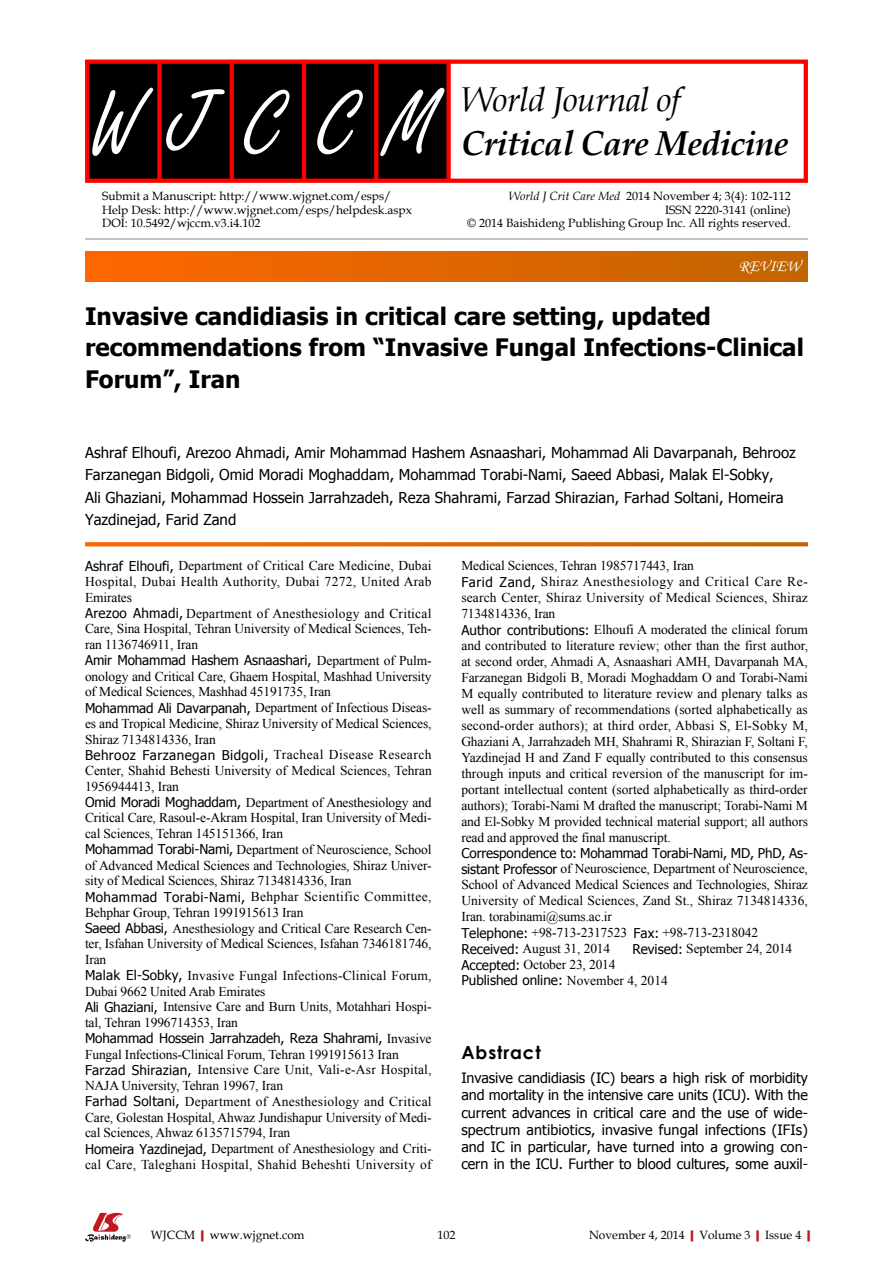
<style>
.page{position:relative;width:893px;height:1263px;background:#fff}
.page>*{position:absolute;margin:0;border:0;box-sizing:border-box;transform-origin:0 0}
.t1{font:94.5px "Freestyle Script";letter-spacing:.33em;color:#fff;scale:.95 1}
.t2{font:italic 700 34.5px "Book Antiqua";letter-spacing:-.02em;color:#000}
.t3{font:italic 34.5px "Book Antiqua";letter-spacing:-.02em;color:#000}
.t4{font:700 24px/31.5px "Tahoma";color:#000}
.t5{font:700 18px "Century Gothic";letter-spacing:.05em;color:#000}
.t6{font:16.5px "Monotype Corsiva";color:#fff}
.t7{font:15px/22.5px "Tahoma";color:#000}
.t8{font:14.25px/17.2px "Tahoma";letter-spacing:-.005em;color:#000;text-align:justify}
.t9{font:13.5px/15.8px "Times New Roman";letter-spacing:-.01em;color:#000}
.t10{font:12px/13.5px "Book Antiqua";color:#000}
.s1{font-style:italic}
.s2{font-family:"Tahoma"}
.s3{font-weight:700;color:#c01920}
</style>
<div class="page">
<div style="left:85px;top:252px;width:723px;height:29px;background:linear-gradient(to right,#f60,#c16500)"></div>
<hr style="left:85px;top:239px;width:723px;height:1px;background:#898989">
<svg style="left:85px;top:542px;width:723px;height:4px;background:#e16c0b"></svg>
<div style="left:87px;top:61px;width:362px;height:121px;background:#000"></div>
<div style="left:157px;top:61px;width:5px;height:121px;background:#f00"></div>
<svg style="left:230px;top:65px;width:4px;height:113px"></svg>
<hr style="left:302px;top:61px;width:4px;height:121px;background:#f00">
<svg style="left:374px;top:65px;width:4px;height:113px"></svg>
<div style="left:446px;top:61px;width:5px;height:121px;background:#f00"></div>
<div style="left:85px;top:60px;width:723px;height:123px;border:4px solid #f00"></div>
<svg style="left:85px;top:1213px;width:46px;height:29px"></svg>
<p class="t1" style="left:90px;top:72px;width:366px">WJCCM</p>
<p class="t3" style="left:461px;top:75px;width:220px">World Journal of</p>
<p class="t2" style="left:461px;top:120px;width:328px">Critical Care Medicine</p>
<p class="t10" style="left:102px;top:189px;width:311px">Submit a Manuscript: http://www.wjgnet.com/esps/<br>Help Desk: http://www.wjgnet.com/esps/helpdesk.aspx<br>DOI: 10.5492/wjccm.v3.i4.102</p>
<p class="t10" style="left:467px;top:189px;width:325px;text-align:right"><span class="s1">World J Crit Care Med</span> 2014 November 4; 3(4): 102-112<br>ISSN 2220-3141 (online)<br>© 2014 Baishideng Publishing Group Inc. All rights reserved.</p>
<p class="t6" style="left:739px;top:256px;width:63px">REVIEW</p>
<p class="t4" style="left:85px;top:299px;width:720px">Invasive candidiasis in critical care setting, updated recommendations from “Invasive Fungal Infections-Clinical<br>Forum”, Iran</p>
<p class="t7" style="left:85px;top:440px;width:712px">Ashraf Elhoufi, Arezoo Ahmadi, Amir Mohammad Hashem Asnaashari, Mohammad Ali Davarpanah, Behrooz Farzanegan Bidgoli, Omid Moradi Moghaddam, Mohammad Torabi-Nami, Saeed Abbasi, Malak El-Sobky,<br>Ali Ghaziani, Mohammad Hossein Jarrahzadeh, Reza Shahrami, Farzad Shirazian, Farhad Soltani, Homeira Yazdinejad, Farid Zand</p>
<p class="t9" style="left:85px;top:558px;width:348px"><span class="s2">Ashraf Elhoufi,</span> Department of Critical Care Medicine, Dubai Hospital, Dubai Health Authority, Dubai 7272, United Arab Emirates<br><span class="s2">Arezoo Ahmadi,</span> Department of Anesthesiology and Critical Care, Sina Hospital, Tehran University of Medical Sciences, Teh&shy;ran 1136746911, Iran<br><span class="s2">Amir Mohammad Hashem Asnaashari,</span> Department of Pulm&shy;onology and Critical Care, Ghaem Hospital, Mashhad University of Medical Sciences, Mashhad 45191735, Iran<br><span class="s2">Mohammad Ali Davarpanah,</span> Department of Infectious Diseas&shy;es and Tropical Medicine, Shiraz University of Medical Sciences, Shiraz 7134814336, Iran<br><span class="s2">Behrooz Farzanegan Bidgoli,</span> Tracheal Disease Research Center, Shahid Behesti University of Medical Sciences, Tehran 1956944413, Iran<br><span class="s2">Omid Moradi Moghaddam,</span> Department of Anesthesiology and Critical Care, Rasoul-e-Akram Hospital, Iran University of Medi&shy;cal Sciences, Tehran 145151366, Iran<br><span class="s2">Mohammad Torabi-Nami,</span> Department of Neuroscience, School of Advanced Medical Sciences and Technologies, Shiraz Univer&shy;sity of Medical Sciences, Shiraz 7134814336, Iran<br><span class="s2">Mohammad Torabi-Nami,</span> Behphar Scientific Committee, Behphar Group, Tehran 1991915613 Iran<br><span class="s2">Saeed Abbasi,</span> Anesthesiology and Critical Care Research Cen&shy;ter, Isfahan University of Medical Sciences, Isfahan 7346181746, Iran<br><span class="s2">Malak El-Sobky,</span> Invasive Fungal Infections-Clinical Forum, Dubai 9662 United Arab Emirates<br><span class="s2">Ali Ghaziani,</span> Intensive Care and Burn Units, Motahhari Hospi&shy;tal, Tehran 1996714353, Iran<br><span class="s2">Mohammad Hossein Jarrahzadeh, Reza Shahrami,</span> Invasive Fungal Infections-Clinical Forum, Tehran 1991915613 Iran <span class="s2">Farzad Shirazian,</span> Intensive Care Unit, Vali-e-Asr Hospital, NAJA University, Tehran 19967, Iran<br><span class="s2">Farhad Soltani,</span> Department of Anesthesiology and Critical Care, Golestan Hospital, Ahwaz Jundishapur University of Medi&shy;cal Sciences, Ahwaz 6135715794, Iran<br><span class="s2">Homeira Yazdinejad,</span> Department of Anesthesiology and Criti&shy;cal Care, Taleghani Hospital, Shahid Beheshti University of</p>
<p class="t9" style="left:461px;top:558px;width:348px">Medical Sciences, Tehran 1985717443, Iran<br><span class="s2">Farid Zand,</span> Shiraz Anesthesiology and Critical Care Re&shy;search Center, Shiraz University of Medical Sciences, Shiraz 7134814336, Iran<br><span class="s2">Author contributions:</span> Elhoufi A moderated the clinical forum and contributed to literature review; other than the first author, at second order, Ahmadi A, Asnaashari AMH, Davarpanah MA, Farzanegan Bidgoli B, Moradi Moghaddam O and Torabi-Nami M equally contributed to literature review and plenary talks as well as summary of recommendations (sorted alphabetically as second-order authors); at third order, Abbasi S, El-Sobky M, Ghaziani A, Jarrahzadeh MH, Shahrami R, Shirazian F, Soltani F, Yazdinejad H and Zand F equally contributed to this consensus through inputs and critical reversion of the manuscript for im&shy;portant intellectual content (sorted alphabetically as third-order authors); Torabi-Nami M drafted the manuscript; Torabi-Nami M and El-Sobky M provided technical material support; all authors read and approved the final manuscript.<br><span class="s2">Correspondence to: Mohammad Torabi-Nami, MD, PhD, As&shy;sistant Professor</span> of Neuroscience, Department of Neuroscience, School of Advanced Medical Sciences and Technologies, Shiraz University of Medical Sciences, Zand St., Shiraz 7134814336, Iran. torabinami@sums.ac.ir<br><span class="s2">Telephone:</span> +98-713-2317523 <span class="s2">Fax:</span> +98-713-2318042<br><span class="s2">Received:</span> August 31, 2014</p>
<p class="t9" style="left:632px;top:940px;width:161px"><span class="s2">Revised:</span> September 24, 2014</p>
<p class="t9" style="left:461px;top:956px;width:208px;line-height:16.4px"><span class="s2">Accepted:</span> October 23, 2014<br><span class="s2">Published online:</span> November 4, 2014</p>
<p class="t5" style="left:461px;top:1039px;width:81px">Abstract</p>
<p class="t8" style="left:461px;top:1068px;width:348px">Invasive candidiasis (IC) bears a high risk of morbidity and mortality in the intensive care units (ICU). With the current advances in critical care and the use of wide&shy;spectrum antibiotics, invasive fungal infections (IFIs) and IC in particular, have turned into a growing con&shy;cern in the ICU. Further to blood cultures, some auxil-</p>
<p class="t10" style="left:151px;top:1227px;width:155px">WJCCM<span class="s3">|</span>www.wjgnet.com</p>
<p class="t10" style="left:437px;top:1227px;width:19px">102</p>
<p class="t10" style="left:589px;top:1227px;width:228px">November 4, 2014<span class="s3">|</span>Volume 3<span class="s3">|</span>Issue 4<span class="s3">|</span></p>
</div>
